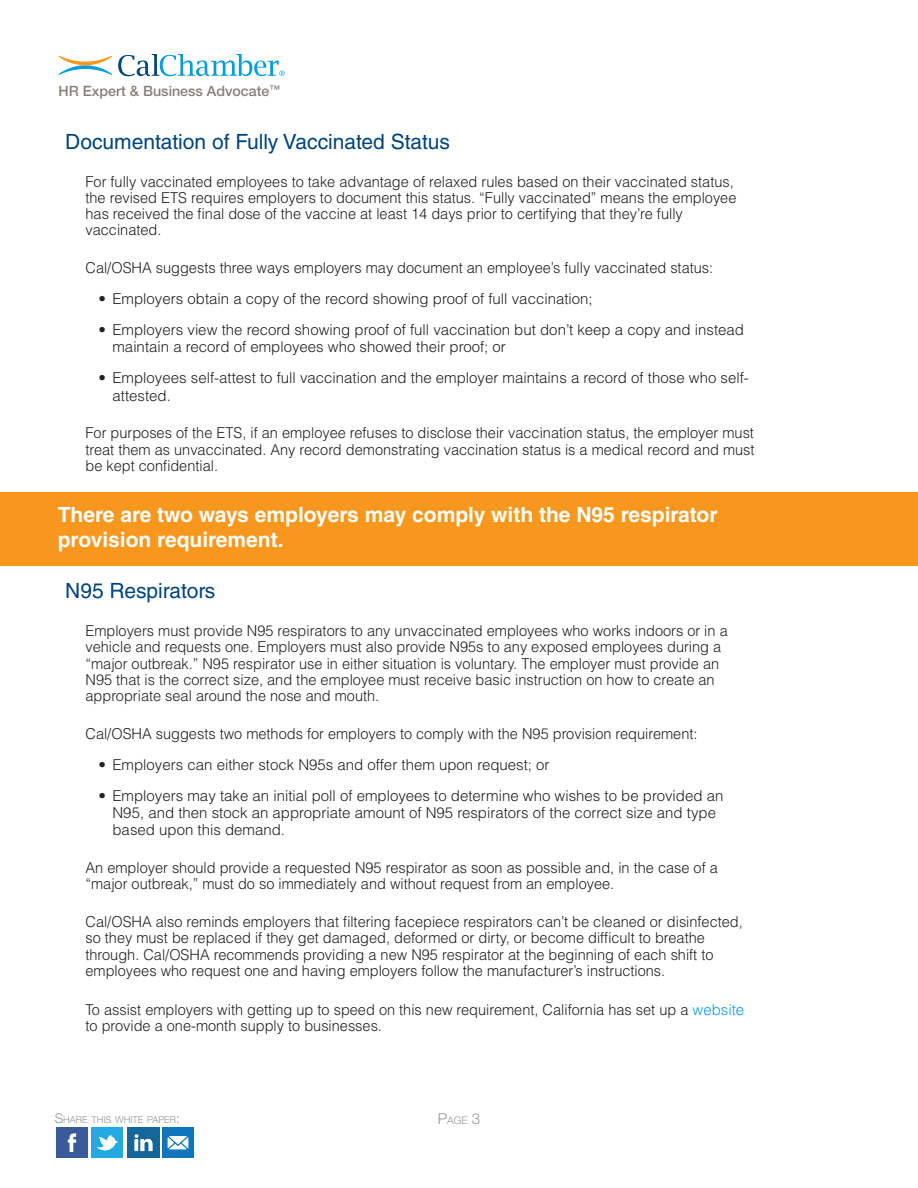
<style>
.page{position:relative;width:918px;height:1188px;background:#fff}
.page>*{position:absolute;margin:0;border:0;box-sizing:border-box;transform-origin:0 0}
.t1{font:700 21px/25.2px "Helvetica LT Std";color:#fff}
.t2{font:21px "Helvetica LT Std";color:#00447b}
.t3{font:300 15px/16.2px "Helvetica LT Std";color:#231f20}
.t4{font:500 14.25px "Helvetica Neue LT Std";color:#867f7c}
.t5{font:300 10.5px "Helvetica Neue LT Std";color:#939598}
.t6{font:300 9.45px "Helvetica Neue LT Std";color:#939598}
.s1{color:#069ddc}
.s2{font-size:13.5px}
.s3{font-size:15px}
</style>
<div class="page">
<svg style="left:59px;top:56px;width:53px;height:19px"></svg>
<svg style="left:118px;top:54px;width:167px;height:22px"></svg>
<img style="left:56px;top:1127px;width:138px;height:30px">
<div style="left:0;top:492px;width:918px;height:74px;background:#f7971d"></div>
<p class="t4" style="left:59px;top:83px;width:223px">HR Expert &amp; Business Advocate<sup>™</sup></p>
<h1 class="t2" style="left:65px;top:129px;width:386px">Documentation of Fully Vaccinated Status</h1>
<p class="t3" style="left:86px;top:173px;width:652px">For fully vaccinated employees to take advantage of relaxed rules based on their vaccinated status, the revised ETS requires employers to document this status. “Fully vaccinated” means the employee has received the final dose of the vaccine at least 14 days prior to certifying that they’re fully vaccinated.</p>
<p class="t3" style="left:86px;top:260px;width:629px">Cal/OSHA suggests three ways employers may document an employee’s fully vaccinated status:</p>
<p class="t3" style="left:98px;top:291px;width:496px">• Employers obtain a copy of the record showing proof of full vaccination;</p>
<p class="t3" style="left:112px;top:321px;width:633px;line-height:17.4px;text-indent:-14px">• Employers view the record showing proof of full vaccination but don’t keep a copy and instead maintain a record of employees who showed their proof; or</p>
<p class="t3" style="left:112px;top:369px;width:638px;line-height:17.4px;text-indent:-14px">• Employees self-attest to full vaccination and the employer maintains a record of those who self&shy;attested.</p>
<p class="t3" style="left:86px;top:425px;width:671px;text-align:justify">For purposes of the ETS, if an employee refuses to disclose their vaccination status, the employer must treat them as unvaccinated. Any record demonstrating vaccination status is a medical record and must be kept confidential.</p>
<h1 class="t1" style="left:58px;top:502px;width:661px">There are two ways employers may comply with the N95 respirator provision requirement.</h1>
<h1 class="t2" style="left:65px;top:579px;width:152px">N95 Respirators</h1>
<p class="t3" style="left:86px;top:623px;width:644px">Employers must provide N95 respirators to any unvaccinated employees who works indoors or in a vehicle and requests one. Employers must also provide N95s to any exposed employees during a “major outbreak.” N95 respirator use in either situation is voluntary. The employer must provide an N95 that is the correct size, and the employee must receive basic instruction on how to create an appropriate seal around the nose and mouth.</p>
<p class="t3" style="left:86px;top:725px;width:614px">Cal/OSHA suggests two methods for employers to comply with the N95 provision requirement:</p>
<p class="t3" style="left:98px;top:756px;width:453px">• Employers can either stock N95s and offer them upon request; or</p>
<p class="t3" style="left:112px;top:786px;width:613px;line-height:17.4px;text-indent:-14px">• Employers may take an initial poll of employees to determine who wishes to be provided an<br>N95, and then stock an appropriate amount of N95 respirators of the correct size and type based upon this demand.</p>
<p class="t3" style="left:86px;top:860px;width:634px">An employer should provide a requested N95 respirator as soon as possible and, in the case of a “major outbreak,” must do so immediately and without request from an employee.</p>
<p class="t3" style="left:86px;top:914px;width:659px">Cal/OSHA also reminds employers that filtering facepiece respirators can’t be cleaned or disinfected, so they must be replaced if they get damaged, deformed or dirty, or become difficult to breathe through. Cal/OSHA recommends providing a new N95 respirator at the beginning of each shift to employees who request one and having employers follow the manufacturer’s instructions.</p>
<p class="t3" style="left:86px;top:1001px;width:660px">To assist employers with getting up to speed on this new requirement, California has set up a <span class="s1">website </span>to provide a one-month supply to businesses.</p>
<p class="t6" style="left:55px;top:1114px;width:127px"><span class="s2">S</span>HARE THIS WHITE PAPER<span class="s2">:</span></p>
<p class="t5" style="left:438px;top:1114px;width:44px"><span class="s3">P</span>AGE <span class="s3">3</span></p>
</div>
